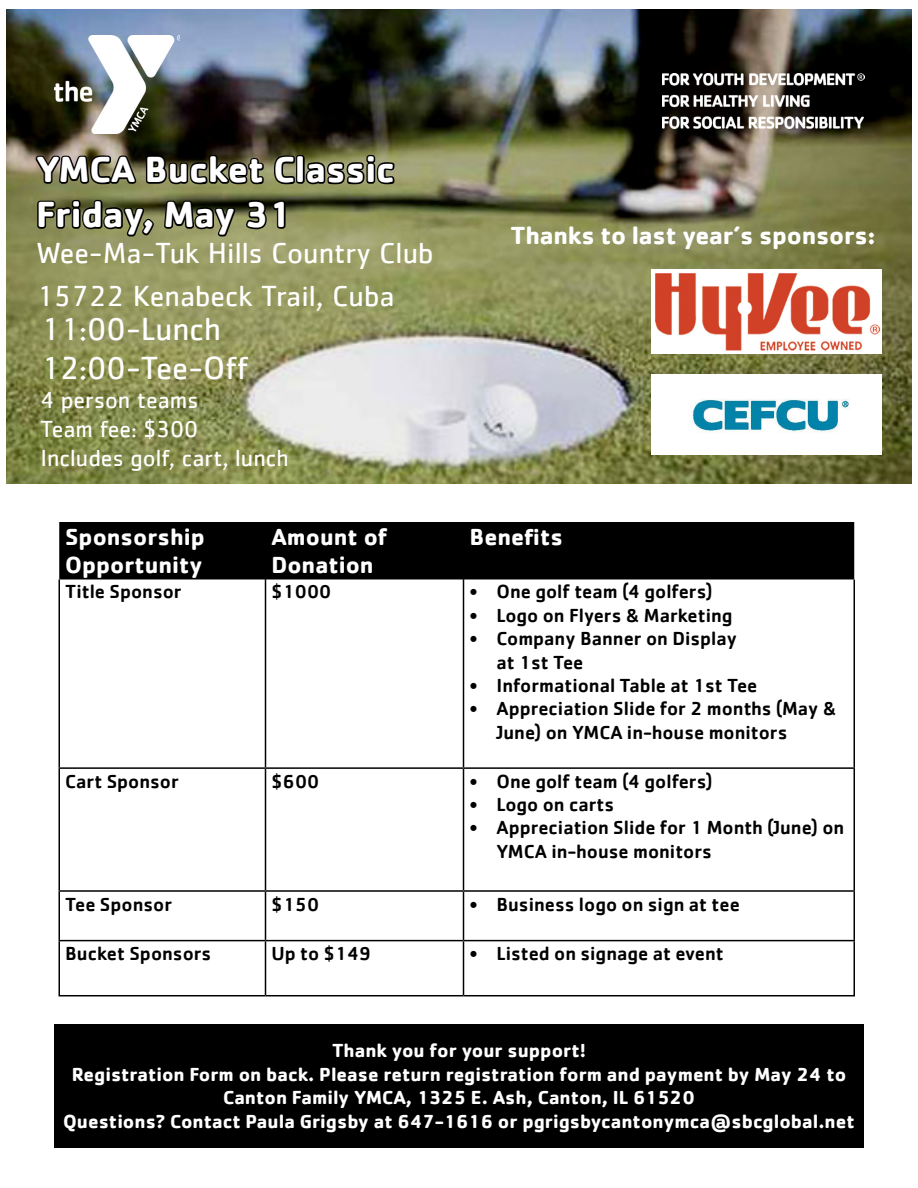
<style>
.page{position:relative;width:918px;height:1188px;background:#fff}
.page>*{position:absolute;margin:0;border:0;box-sizing:border-box;transform-origin:0 0}
.t1{font:700 37.5px/45px "Cachet";color:#fff}
.t2{font:33px/39.6px "Cachet";color:#fff}
.t3{font:30px/43.2px "Cachet";color:#fff}
.t4{font:700 25.5px "Cachet";letter-spacing:-.01em;color:#fff}
.t5{font:24px/28.8px "Cachet";color:#fff}
.t6{font:700 24px/28.8px "Cachet";color:#fff}
.t7{font:500 19.5px/23.4px "Cachet";color:#000}
.t8{font:700 19.5px/23.4px "Cachet";color:#fff;text-align:center}
</style>
<div class="page">
<img style="left:6px;top:9px;width:906px;height:475px">
<img style="left:54px;top:36px;width:126px;height:97px">
<img style="left:662px;top:74px;width:202px;height:54px">
<svg style="left:33px;top:152px;width:364px;height:105px;background:#676944"></svg>
<div style="left:54px;top:1024px;width:810px;height:124px;background:#000"></div>
<img style="left:652px;top:269px;width:230px;height:85px">
<img style="left:652px;top:374px;width:230px;height:80px">
<div style="left:59px;top:522px;width:795px;height:57px;background:#000"></div>
<hr style="left:58px;top:579px;width:2px;height:188px;background:#000">
<hr style="left:265px;top:579px;width:1px;height:188px;background:#000">
<hr style="left:463px;top:579px;width:1px;height:188px;background:#000">
<hr style="left:854px;top:579px;width:1px;height:188px;background:#000">
<hr style="left:58px;top:767px;width:208px;height:2px;background:#000">
<hr style="left:58px;top:769px;width:2px;height:121px;background:#000">
<hr style="left:266px;top:767px;width:198px;height:2px;background:#000">
<hr style="left:265px;top:769px;width:1px;height:121px;background:#000">
<hr style="left:464px;top:767px;width:391px;height:2px;background:#000">
<hr style="left:463px;top:769px;width:1px;height:121px;background:#000">
<hr style="left:854px;top:769px;width:1px;height:121px;background:#000">
<hr style="left:58px;top:890px;width:208px;height:2px;background:#000">
<hr style="left:58px;top:892px;width:2px;height:48px;background:#000">
<hr style="left:266px;top:890px;width:198px;height:2px;background:#000">
<hr style="left:265px;top:892px;width:1px;height:48px;background:#000">
<hr style="left:464px;top:890px;width:391px;height:2px;background:#000">
<hr style="left:463px;top:892px;width:1px;height:48px;background:#000">
<hr style="left:854px;top:892px;width:1px;height:48px;background:#000">
<hr style="left:58px;top:940px;width:208px;height:1px;background:#000">
<hr style="left:58px;top:941px;width:2px;height:54px;background:#000">
<hr style="left:266px;top:940px;width:198px;height:1px;background:#000">
<hr style="left:265px;top:941px;width:1px;height:54px;background:#000">
<hr style="left:464px;top:940px;width:391px;height:1px;background:#000">
<hr style="left:463px;top:941px;width:1px;height:54px;background:#000">
<hr style="left:854px;top:941px;width:1px;height:54px;background:#000">
<hr style="left:58px;top:995px;width:208px;height:1px;background:#000">
<hr style="left:266px;top:995px;width:198px;height:1px;background:#000">
<hr style="left:464px;top:995px;width:391px;height:1px;background:#000">
<hr style="left:265px;top:522px;width:1px;height:57px;background:#000">
<hr style="left:463px;top:522px;width:1px;height:57px;background:#000">
<h1 class="t1" style="left:36px;top:146px;width:360px">YMCA Bucket Classic<br>Friday, May 31</h1>
<h3 class="t3" style="left:36px;top:231px;width:399px">Wee-Ma-Tuk Hills Country Club<br>15722 Kenabeck Trail, Cuba</h3>
<h2 class="t2" style="left:40px;top:308px;width:209px">11:00-Lunch<br>12:00-Tee-Off</h2>
<p class="t5" style="left:40px;top:385px;width:250px">4 person teams<br>Team fee: $300<br>Includes golf, cart, lunch</p>
<h3 class="t4" style="left:511px;top:219px;width:367px">Thanks to last year’s sponsors:</h3>
<p class="t6" style="left:65px;top:521px;width:141px">Sponsorship<br>Opportunity</p>
<p class="t6" style="left:272px;top:521px;width:118px">Amount of<br>Donation</p>
<p class="t6" style="left:470px;top:521px;width:95px">Benefits</p>
<p class="t7" style="left:65px;top:580px;width:118px">Title Sponsor</p>
<p class="t7" style="left:272px;top:580px;width:61px">$1000</p>
<p class="t7" style="left:470px;top:580px;width:245px">• One golf team (4 golfers)</p>
<p class="t7" style="left:470px;top:603px;width:265px">• Logo on Flyers &amp; Marketing</p>
<p class="t7" style="left:497px;top:626px;width:242px;text-indent:-27px">• Company Banner on Display at 1st Tee</p>
<p class="t7" style="left:470px;top:673px;width:289px">• Informational Table at 1st Tee</p>
<p class="t7" style="left:497px;top:697px;width:342px;text-indent:-27px">• Appreciation Slide for 2 months (May &amp;<br>June) on YMCA in-house monitors</p>
<p class="t7" style="left:65px;top:769px;width:115px">Cart Sponsor</p>
<p class="t7" style="left:272px;top:769px;width:49px">$600</p>
<p class="t7" style="left:470px;top:769px;width:245px">• One golf team (4 golfers)</p>
<p class="t7" style="left:470px;top:792px;width:146px">• Logo on carts</p>
<p class="t7" style="left:497px;top:816px;width:349px;text-indent:-27px">• Appreciation Slide for 1 Month (June) on<br>YMCA in-house monitors</p>
<p class="t7" style="left:65px;top:892px;width:108px">Tee Sponsor</p>
<p class="t7" style="left:272px;top:892px;width:49px">$150</p>
<p class="t7" style="left:470px;top:892px;width:272px">• Business logo on sign at tee</p>
<p class="t7" style="left:65px;top:941px;width:148px">Bucket Sponsors</p>
<p class="t7" style="left:272px;top:941px;width:101px">Up to $149</p>
<p class="t7" style="left:470px;top:941px;width:256px">• Listed on signage at event</p>
<p class="t8" style="left:63px;top:1038px;width:793px">Thank you for your support!<br>Registration Form on back. Please return registration form and payment by May 24 to Canton Family YMCA, 1325 E. Ash, Canton, IL 61520<br>Questions? Contact Paula Grigsby at 647-1616 or pgrigsbycantonymca@sbcglobal.net</p>
</div>
